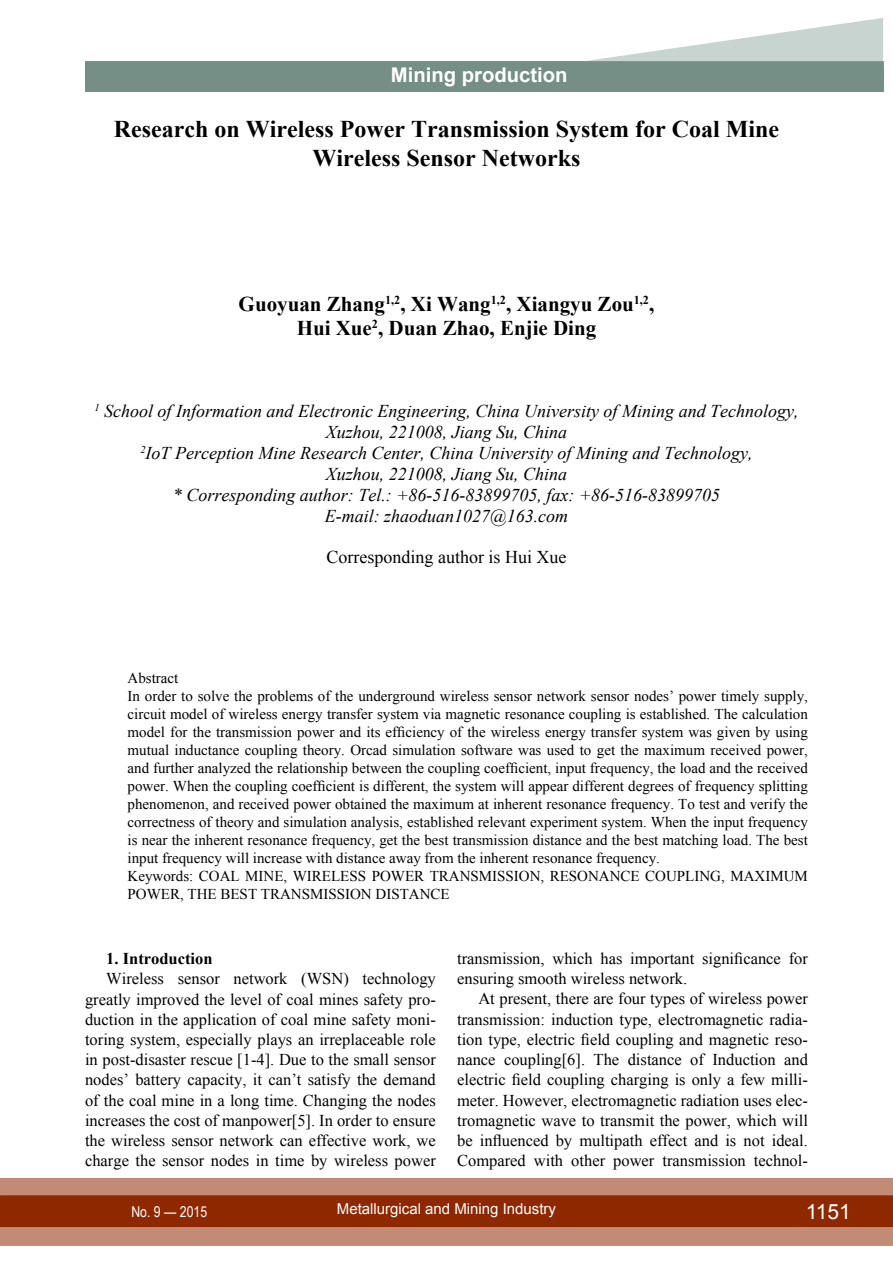
<style>
.page{position:relative;width:893px;height:1263px;background:#fff}
.page>*{position:absolute;margin:0;border:0;box-sizing:border-box;transform-origin:0 0}
.t1{font:700 24px/28.5px "Times New Roman";color:#000;text-align:center}
.t2{font:700 21px/24px "Times New Roman";color:#000;text-align:center}
.t3{font:21px "Arial";color:#fff}
.t4{font:700 20.25px "Arial";color:#fff}
.t5{font:italic 18px/21px "Times New Roman";color:#000;text-align:center}
.t6{font:18px "Times New Roman";color:#000}
.t7{font:16.5px/20.2px "Times New Roman";color:#000;text-align:justify}
.t8{font:700 16.5px "Times New Roman";color:#000}
.t9{font:15px/18px "Times New Roman";color:#000}
.t10{font:15px "Arial";color:#fff}
.t11{font:15px "Arial Narrow";color:#fff}
</style>
<div class="page">
<div style="left:0;top:1178px;width:893px;height:68px;background:#c28b76"></div>
<div style="left:0;top:1195px;width:893px;height:32px;background:#8e2800;border:2px solid #8e2800"></div>
<div style="left:85px;top:61px;width:798px;height:31px;background:#758f87"></div>
<svg style="left:586px;top:18px;width:297px;height:44px"></svg>
<h3 class="t4" style="left:391px;top:61px;width:178px">Mining production</h3>
<h1 class="t1" style="left:114px;top:114px;width:667px">Research on Wireless Power Transmission System for Coal Mine<br>Wireless Sensor Networks</h1>
<h2 class="t2" style="left:239px;top:292px;width:417px">Guoyuan Zhang<sup>1,2</sup>, Xi Wang<sup>1,2</sup>, Xiangyu Zou<sup>1,2</sup>,<br>Hui Xue<sup>2</sup>, Duan Zhao, Enjie Ding</h2>
<p class="t5" style="left:94px;top:400px;width:706px"><sup>1</sup> School of Information and Electronic Engineering, China University of Mining and Technology, Xuzhou, 221008, Jiang Su, China<br><sup>2</sup>IoT Perception Mine Research Center, China University of Mining and Technology,<br>Xuzhou, 221008, Jiang Su, China<br>* Corresponding author: Tel.: +86-516-83899705, fax: +86-516-83899705<br>E-mail: zhaoduan1027@163.com</p>
<p class="t6" style="left:326px;top:545px;width:241px">Corresponding author is Hui Xue</p>
<p class="t9" style="left:128px;top:668px;width:682px">Abstract<br>In order to solve the problems of the underground wireless sensor network sensor nodes’ power timely supply, circuit model of wireless energy transfer system via magnetic resonance coupling is established. The calculation model for the transmission power and its efficiency of the wireless energy transfer system was given by using mutual inductance coupling theory. Orcad simulation software was used to get the maximum received power, and further analyzed the relationship between the coupling coefficient, input frequency, the load and the received power. When the coupling coefficient is different, the system will appear different degrees of frequency splitting phenomenon, and received power obtained the maximum at inherent resonance frequency. To test and verify the correctness of theory and simulation analysis, established relevant experiment system. When the input frequency is near the inherent resonance frequency, get the best transmission distance and the best matching load. The best input frequency will increase with distance away from the inherent resonance frequency.<br>Keywords: coa</p>
<p class="t9" style="left:231px;top:866px;width:229px">l mine, wireless power trans</p>
<p class="t9" style="left:479px;top:866px;width:23px">mission</p>
<p class="t9" style="left:540px;top:866px;width:40px">, resonanc</p>
<p class="t9" style="left:631px;top:866px;width:179px">e coupling, maximum</p>
<p class="t9" style="left:128px;top:884px;width:164px">power, the best trans</p>
<p class="t9" style="left:310px;top:884px;width:23px">mission</p>
<p class="t9" style="left:375px;top:884px;width:11px">distanc</p>
<p class="t9" style="left:440px;top:884px;width:11px">e</p>
<p class="t8" style="left:106px;top:947px;width:108px">1. Introduction</p>
<p class="t7" style="left:85px;top:968px;width:352px;text-indent:21px">Wireless sensor network (WSN) technology greatly improved the level of coal mines safety pro&shy;duction in the application of coal mine safety moni&shy;toring system, especially plays an irreplaceable role in post-disaster rescue [1-4]. Due to the small sensor nodes’ battery capacity, it can’t satisfy the demand of the coal mine in a long time. Changing the nodes increases the cost of manpower[5]. In order to ensure the wireless sensor network can effective work, we charge the sensor nodes in time by wireless power</p>
<p class="t7" style="left:457px;top:948px;width:352px">transmission, which has important significance for ensuring smooth wireless network.</p>
<p class="t7" style="left:457px;top:988px;width:352px;text-indent:21px">At present, there are four types of wireless power transmission: induction type, electromagnetic radia&shy;tion type, electric field coupling and magnetic reso&shy;nance coupling[6]. The distance of Induction and electric field coupling charging is only a few milli&shy;meter. However, electromagnetic radiation uses elec&shy;tromagnetic wave to transmit the power, which will be influenced by multipath effect and is not ideal.<br>Compared with other power transmission technol-</p>
<p class="t11" style="left:131px;top:1200px;width:77px">No. 9 — 2015</p>
<p class="t10" style="left:337px;top:1199px;width:221px">Metallurgical and Mining Industry</p>
<h2 class="t3" style="left:806px;top:1197px;width:47px">1151</h2>
</div>
